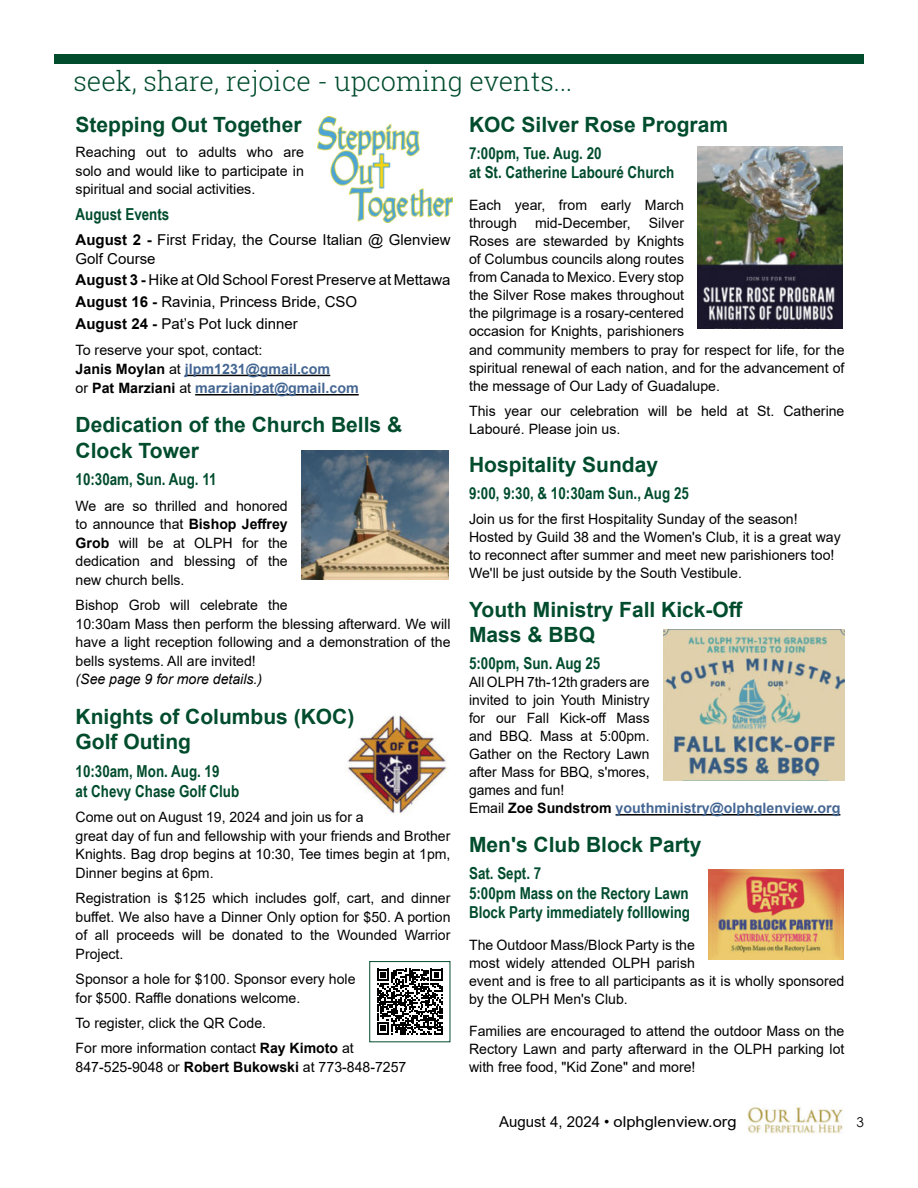
<style>
.page{position:relative;width:918px;height:1188px;background:#fff}
.page>*{position:absolute;margin:0;border:0;box-sizing:border-box;transform-origin:0 0}
.t1{font:300 27px "Roboto Slab";color:#004c2d}
.t2{font:700 21px/25.8px "Fcgkws Arial";color:#004c2d}
.t3{font:700 21px "Jdbdnj Arial";color:#004c2d}
.t4{font:700 16.5px/19.8px "Arial Narrow";color:#004c2d}
.t5{font:15px/21.9px "Qdgcqj Arial";color:#000}
.t6{font:14.25px/18px "Qdgcqj Arial";color:#000}
.t7{font:700 14.25px/19.4px "Fcgkws Arial";color:#456793}
.t8{font:14.25px "Plkppt Arial";color:#000}
.t9{font:italic 14.25px "Arial";color:#000}
.t10{font:13.5px "Century Gothic";color:#000}
.s1{font-family:"Fcgkws Arial";font-weight:700}
.s2{color:#000}
.s3{font-family:"Plkppt Arial";font-weight:400;color:#000}
.s4{font-family:"Jdbdnj Arial";font-weight:700}
.s5{font-family:"Plkppt Arial"}
</style>
<div class="page">
<div style="left:54px;top:54px;width:810px;height:9px;background:#004c2d"></div>
<img style="left:748px;top:1107px;width:95px;height:27px">
<hr style="left:185px;top:375px;width:145px;height:1px;background:#000">
<hr style="left:195px;top:394px;width:164px;height:1px;background:#000">
<hr style="left:616px;top:814px;width:224px;height:2px;background:#000">
<img style="left:347px;top:715px;width:100px;height:99px">
<svg style="left:377px;top:969px;width:66px;height:66px"></svg>
<div style="left:369px;top:961px;width:81px;height:81px;border:1px solid #004c2d"></div>
<img style="left:318px;top:117px;width:135px;height:105px">
<img style="left:698px;top:147px;width:144px;height:181px">
<img style="left:708px;top:869px;width:135px;height:90px">
<img style="left:301px;top:451px;width:147px;height:129px">
<img style="left:663px;top:630px;width:182px;height:151px">
<h1 class="t1" style="left:73px;top:63px;width:500px">seek, share, rejoice - upcoming events...</h1>
<h2 class="t2" style="left:76px;top:112px;width:227px">Stepping Out Together</h2>
<p class="t6" style="left:76px;top:143px;width:230px;line-height:18.6px;text-align:justify">Reaching out to adults who are solo and would like to participate in spiritual and social activities.</p>
<p class="t4" style="left:76px;top:203px;width:95px">August Events</p>
<p class="t5" style="left:76px;top:230px;width:376px;line-height:18.6px"><span class="s1">August 2 -</span> First Friday, the Course Italian @ Glenview<br>Golf Course</p>
<p class="t5" style="left:76px;top:269px;width:376px"><span class="s1">August 3 -</span> Hike at Old School Forest Preserve at Mettawa<br><span class="s1">August 16 -</span> Ravinia, Princess Bride, CSO<br><span class="s1">August 24 -</span> Pat’s Pot luck dinner</p>
<p class="t6" style="left:76px;top:341px;width:188px">To reserve your spot, contact:</p>
<p class="t7" style="left:76px;top:359px;width:285px"><span class="s2">Janis Moylan</span> <span class="s3">at</span> jlpm1231@gmail.com<br><span class="s3">or</span> <span class="s2">Pat Marziani</span> <span class="s3">at</span> marzianipat@gmail.com</p>
<h2 class="t2" style="left:76px;top:412px;width:328px">Dedication of the Church Bells &amp;<br>Clock Tower</h2>
<p class="t4" style="left:76px;top:469px;width:142px">10:30am, Sun. Aug. 11</p>
<p class="t6" style="left:76px;top:496px;width:214px;line-height:18.6px">We are so thrilled and honored to announce that <span class="s4">Bishop Jeffrey</span></p>
<p class="t8" style="left:76px;top:533px;width:214px"><span class="s1">Grob</span> will be at OLPH for the</p>
<p class="t6" style="left:76px;top:552px;width:214px;line-height:18.6px">dedication and blessing of the new church bells.</p>
<p class="t6" style="left:76px;top:596px;width:376px;line-height:18.6px">Bishop Grob will celebrate the<br>10:30am Mass then perform the blessing afterward. We will have a light reception following and a demonstration of the bells systems. All are invited!</p>
<p class="t9" style="left:76px;top:670px;width:188px">(See page 9 for more details.)</p>
<h2 class="t2" style="left:76px;top:704px;width:280px">Knights of Columbus (KOC)<br>Golf Outing</h2>
<p class="t4" style="left:76px;top:760px;width:165px;line-height:20.4px">10:30am, Mon. Aug. 19<br>at Chevy Chase Golf Club</p>
<p class="t6" style="left:76px;top:808px;width:376px;line-height:18.6px">Come out on August 19, 2024 and join us for a<br>great day of fun and fellowship with your friends and Brother Knights. Bag drop begins at 10:30, Tee times begin at 1pm, Dinner begins at 6pm.</p>
<p class="t6" style="left:76px;top:889px;width:376px;line-height:18.6px;text-align:justify">Registration is $125 which includes golf, cart, and dinner buffet. We also have a Dinner Only option for $50. A portion of all proceeds will be donated to the Wounded Warrior Project.</p>
<p class="t6" style="left:76px;top:970px;width:281px;line-height:18.6px">Sponsor a hole for $100. Sponsor every hole for $500. Raffle donations welcome.</p>
<p class="t6" style="left:76px;top:1010px;width:280px;line-height:25.3px">To register, click the QR Code.<br>For more information contact <span class="s1">Ray Kimoto</span> <span class="s5">at</span></p>
<p class="t6" style="left:76px;top:1058px;width:332px">847-525-9048 or <span class="s1">Robert Bukowski</span> at 773-848-7257</p>
<h2 class="t2" style="left:469px;top:112px;width:261px">KOC Silver Rose Program</h2>
<p class="t4" style="left:469px;top:142px;width:207px">7:00pm, Tue. Aug. 20<br>at St. Catherine Labouré Church</p>
<p class="t6" style="left:469px;top:196px;width:217px">Each year, from early March through</p>
<p class="t6" style="left:469px;top:214px;width:377px;text-indent:180px">Silver<br>Roses are stewarded by Knights<br>of Columbus councils along routes<br>from Canada to Mexico. Every stop<br>the Silver Rose makes throughout<br>the pilgrimage is a rosary-centered<br>occasion for Knights, parishioners<br>and community members to pray for respect for life, for the spiritual renewal of each nation, and for the advancement of the message of Our Lady of Guadalupe.</p>
<p class="t6" style="left:469px;top:401px;width:377px">This year our celebration will be held at St. Catherine</p>
<p class="t8" style="left:469px;top:419px;width:153px">Labouré. Please join us.</p>
<h2 class="t2" style="left:469px;top:452px;width:191px">Hospitality Sunday</h2>
<p class="t4" style="left:469px;top:482px;width:221px">9:00, 9:30, &amp; 10:30am Sun., Aug 25</p>
<p class="t6" style="left:469px;top:510px;width:373px">Join us for the first Hospitality Sunday of the season!<br>Hosted by Guild 38 and the Women's Club, it is a great way to reconnect after summer and meet new parishioners too!<br>We'll be just outside by the South Vestibule.</p>
<h2 class="t3" style="left:469px;top:595px;width:275px">Youth Ministry Fall Kick-Off</h2>
<h2 class="t2" style="left:469px;top:622px;width:128px">Mass &amp; BBQ</h2>
<p class="t4" style="left:469px;top:652px;width:133px">5:00pm, Sun. Aug 25</p>
<p class="t6" style="left:469px;top:673px;width:182px;text-align:justify">All OLPH 7th-12th graders are invited to join Youth Ministry for our Fall Kick-off Mass and BBQ. Mass at 5:00pm.<br>Gather on the Rectory Lawn after Mass for BBQ, s'mores, games and fun!</p>
<p class="t7" style="left:469px;top:799px;width:373px"><span class="s3">Email</span> <span class="s2">Zoe Sundstrom</span> youthministry@olphglenview.org</p>
<h2 class="t2" style="left:469px;top:832px;width:234px">Men's Club Block Party</h2>
<p class="t4" style="left:469px;top:862px;width:223px">Sat. Sept. 7<br>5:00pm Mass on the Rectory Lawn<br>Block Party immediately folllowing</p>
<p class="t6" style="left:469px;top:936px;width:227px">The Outdoor Mass/Block Party is the</p>
<p class="t8" style="left:469px;top:953px;width:227px">most widely attended OLPH parish</p>
<p class="t6" style="left:469px;top:972px;width:377px">event and is free to all participants as it is wholly sponsored by the OLPH Men's Club.</p>
<p class="t6" style="left:469px;top:1022px;width:377px;text-align:justify">Families are encouraged to attend the outdoor Mass on the Rectory Lawn and party afterward in the OLPH parking lot with free food, "Kid Zone" and more!</p>
<p class="t6" style="left:535px;top:214px;width:97px">mid-December,</p>
<p class="t5" style="left:499px;top:1111px;width:239px">August 4, 2024 • olphglenview.org</p>
<p class="t10" style="left:857px;top:1113px;width:9px">3</p>
</div>
